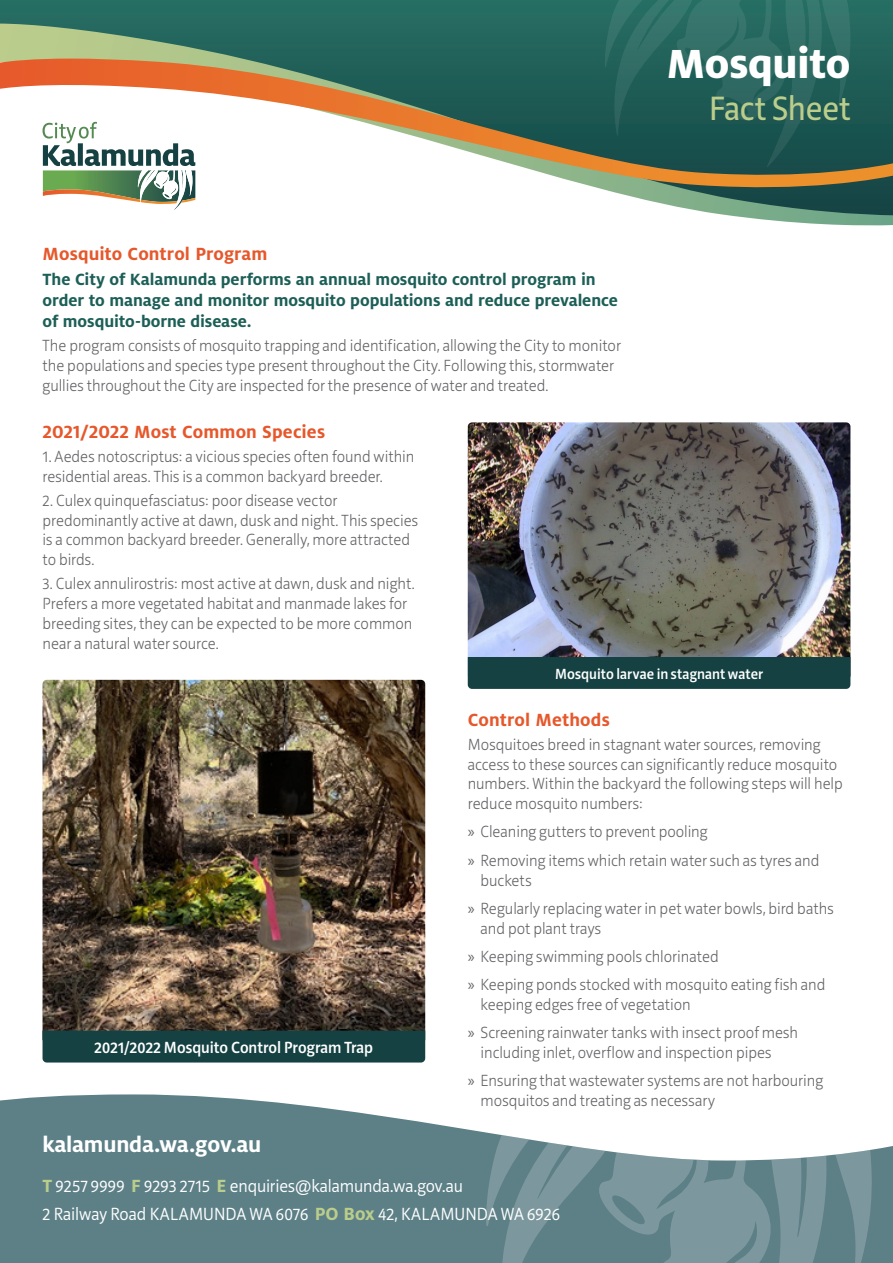
<style>
.page{position:relative;width:893px;height:1263px;background:#fff}
.page>*{position:absolute;margin:0;border:0;box-sizing:border-box;transform-origin:0 0}
.t1{font:800 45px "Milo OT";letter-spacing:-.01em;color:#fff}
.t2{font:34.5px "Riga";letter-spacing:-.01em;color:#bbcd8b}
.cover_CLIENT_NAME{font:700 24px "Milo OT";letter-spacing:-.01em;color:#fff}
.Heading{font:700 19.5px "Milo OT";letter-spacing:.005em;color:#e6582c}
.Highlight_Text{font:700 18px/21px "Milo OT";letter-spacing:-.005em;color:#1c5f57}
.cover_CLIENT_NAME-2{font:300 18px "Riga";color:#fff}
.Paragraph{font:200 16.5px/19.8px "Riga";color:#636366}
.t3{font:500 16.5px "Riga";letter-spacing:.005em;color:#fff}
.t4{font:500 15px "Riga";letter-spacing:.005em;color:#fff}
.s1{font-family:"Myriad Pro";font-weight:400}
.s2{font-family:"Milo OT";font-weight:700;font-size:19.5px;color:#bbcd8b}
</style>
<div class="page">
<div style="left:0;top:0;width:893px;height:24px;background:#266d62"></div>
<svg style="left:0;top:24px;width:893px;height:202px"></svg>
<svg style="left:0;top:59px;width:893px;height:133px"></svg>
<svg style="left:604px;top:0;width:247px;height:169px;background:#26615a"></svg>
<svg style="left:43px;top:122px;width:152px;height:88px"></svg>
<svg style="left:0;top:1094px;width:893px;height:169px;fill:#5d8087"></svg>
<svg style="left:486px;top:1135px;width:387px;height:128px;background:#829da2"></svg>
<img style="left:43px;top:680px;width:382px;height:351px">
<div style="left:43px;top:1031px;width:382px;height:31px;background:#154142"></div>
<img style="left:468px;top:422px;width:382px;height:235px">
<div style="left:468px;top:657px;width:382px;height:32px;background:#154142"></div>
<p class="t1" style="left:666px;top:38px;width:185px">Mosquito</p>
<p class="t2" style="left:709px;top:90px;width:143px">Fact Sheet</p>
<p class="Heading" style="left:43px;top:242px;width:226px">Mosquito Control Program</p>
<p class="Highlight_Text" style="left:43px;top:269px;width:577px">The City of Kalamunda performs an annual mosquito control program in order to manage and monitor mosquito populations and reduce prevalence of mosquito-borne disease.</p>
<p class="Paragraph" style="left:43px;top:336px;width:580px">The program consists of mosquito trapping and identification, allowing the City to monitor the populations and species type present throughout the City. Following this, stormwater gullies throughout the City are inspected for the presence of water and treated.</p>
<p class="Heading" style="left:43px;top:421px;width:284px">2021/2022 Most Common Species</p>
<p class="Paragraph" style="left:43px;top:447px;width:373px">1. Aedes notoscriptus: a vicious species often found within residential areas. This is a common backyard breeder.</p>
<p class="Paragraph" style="left:43px;top:491px;width:377px">2. Culex quinquefasciatus: poor disease vector predominantly active at dawn, dusk and night. This species is a common backyard breeder. Generally, more attracted to birds.</p>
<p class="Paragraph" style="left:43px;top:574px;width:374px">3. Culex annulirostris: most active at dawn, dusk and night.<br>Prefers a more vegetated habitat and manmade lakes for breeding sites, they can be expected to be more common near a natural water source.</p>
<p class="t3" style="left:95px;top:1038px;width:280px">2021/2022 Mosquito Control Program Trap</p>
<p class="t4" style="left:555px;top:665px;width:210px">Mosquito larvae in stagnant water</p>
<p class="Heading" style="left:468px;top:708px;width:144px">Control Methods</p>
<p class="Paragraph" style="left:468px;top:735px;width:376px">Mosquitoes breed in stagnant water sources, removing access to these sources can significantly reduce mosquito numbers. Within the backyard the following steps will help reduce mosquito numbers:</p>
<p class="Paragraph" style="left:468px;top:822px;width:241px"><span class="s1">»</span> Cleaning gutters to prevent pooling</p>
<p class="Paragraph" style="left:480px;top:851px;width:340px;text-indent:-13px"><span class="s1">»</span> Removing items which retain water such as tyres and buckets</p>
<p class="Paragraph" style="left:480px;top:899px;width:355px;text-indent:-13px"><span class="s1">»</span> Regularly replacing water in pet water bowls, bird baths and pot plant trays</p>
<p class="Paragraph" style="left:468px;top:947px;width:252px"><span class="s1">»</span> Keeping swimming pools chlorinated</p>
<p class="Paragraph" style="left:480px;top:975px;width:346px;text-indent:-13px"><span class="s1">»</span> Keeping ponds stocked with mosquito eating fish and keeping edges free of vegetation</p>
<p class="Paragraph" style="left:480px;top:1023px;width:319px;text-indent:-13px"><span class="s1">»</span> Screening rainwater tanks with insect proof mesh including inlet, overflow and inspection pipes</p>
<p class="Paragraph" style="left:480px;top:1071px;width:344px;text-indent:-13px"><span class="s1">»</span> Ensuring that wastewater systems are not harbouring mosquitos and treating as necessary</p>
<p class="cover_CLIENT_NAME" style="left:43px;top:1131px;width:220px">kalamunda.wa.gov.au</p>
<p class="cover_CLIENT_NAME-2" style="left:43px;top:1176px;width:422px"><span class="s2">T</span> 9257 9999 <span class="s2">F</span> 9293 2715 <span class="s2">E</span> enquiries@kalamunda.wa.gov.au</p>
<p class="cover_CLIENT_NAME-2" style="left:43px;top:1204px;width:519px">2 Railway Road KALAMUNDA WA 6076 <span class="s2">PO Box</span> 42, KALAMUNDA WA 6926</p>
</div>
